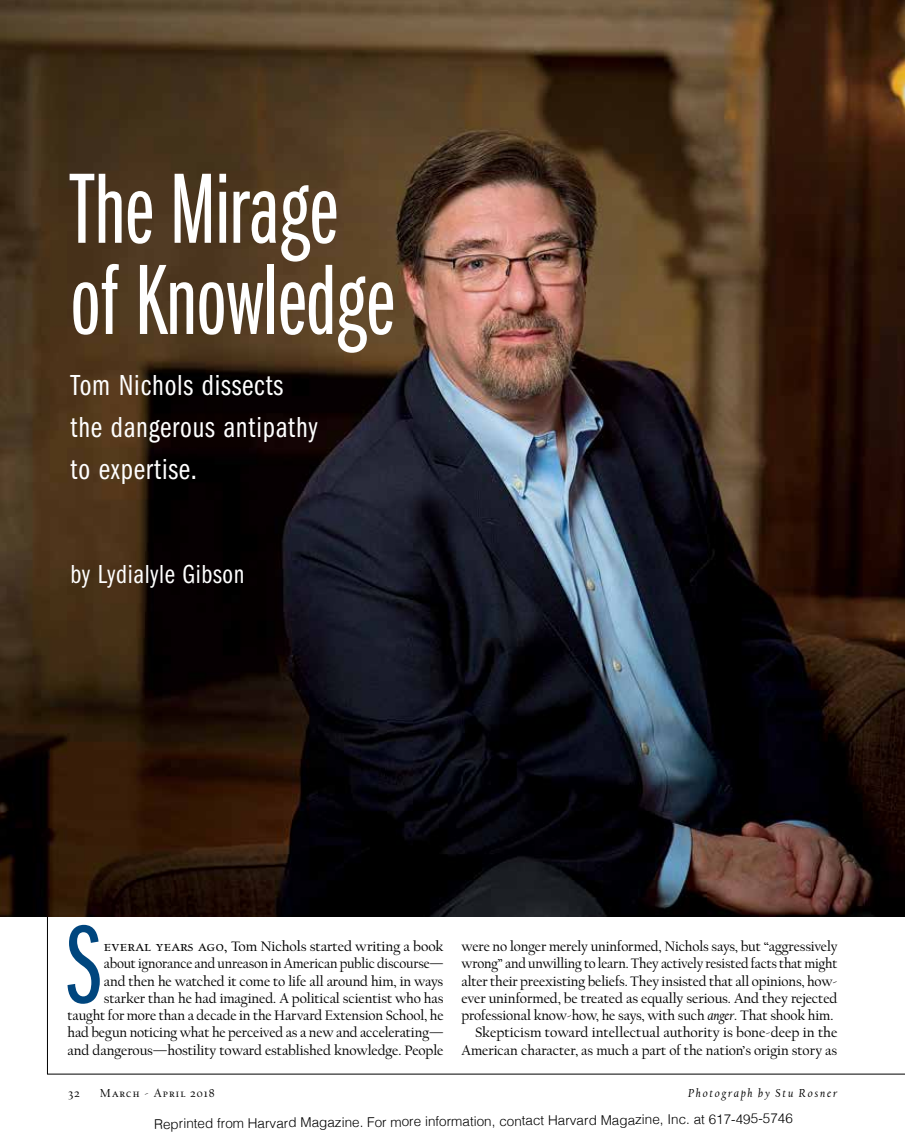
<style>
.page{position:relative;width:905px;height:1134px;background:#fff}
.page>*{position:absolute;margin:0;border:0;box-sizing:border-box;transform-origin:0 0}
.t1{font:115.5px "ITC Franklin Gothic Std Bk X Cp";color:#00467e}
.t2{font:103.5px/91.2px "ITC Franklin Gothic Std Bk X Cp";color:#fff}
.t3{font:30px/42px "ITC Franklin Gothic Std Bk Cp";letter-spacing:.025em;color:#fff}
.t4{font:27px "ITC Franklin Gothic Std Bk Cp";letter-spacing:.025em;color:#fff}
.t5{font:14.25px/17.2px "Cal Harvard";letter-spacing:-.01em;color:#000;text-align:right}
.t6{font:300 13.5px "Helvetica";color:#000}
.t7{font:italic 12px "Cal Harvard";letter-spacing:.15em;color:#000}
.t8{font:12px "Cal Harvard";letter-spacing:.1em;color:#000}
.s1{font-size:15.75px}
.s2{font-style:italic}
</style>
<div class="page">
<hr style="left:47px;top:62px;width:1px;height:1012px;background:#000">
<hr style="left:47px;top:1074px;width:857px;height:1px;background:#000">
<img style="left:0;top:0;width:904px;height:916px">
<h2 class="t2" style="left:70px;top:166px;width:325px">The Mirage of Knowledge</h2>
<h3 class="t3" style="left:70px;top:365px;width:248px">Tom Nichols dissects the dangerous antipathy to expertise.</h3>
<h3 class="t4" style="left:70px;top:560px;width:175px">by Lydialyle Gibson</h3>
<h1 class="t1" style="left:67px;top:905px;width:35px">S</h1>
<p class="t5" style="left:68px;top:939px;width:377px"><span class="s1">everal years ago,</span> Tom Nichols started writing a book<br>about ignorance and unreason in American public discourse—<br>and then he watched it come to life all around him, in ways starker than he had imagined. A political scientist who has taught for more than a decade in the Harvard Extension School, he had begun noticing what he perceived as a new and accelerating— and dangerous—hostility toward established knowledge. People</p>
<p class="t5" style="left:461px;top:939px;width:377px">were no longer merely uninformed, Nichols says, but “aggressively wrong” and unwilling to learn. They actively resisted facts that might alter their preexisting beliefs. They insisted that all opinions, how&shy;ever uninformed, be treated as equally serious. And they rejected professional know-how, he says, with such <span class="s2">anger</span>. That shook him.<br>Skepticism toward intellectual authority is bone-deep in the American character, as much a part of the nation’s origin story as</p>
<p class="t8" style="left:68px;top:1087px;width:13px">32</p>
<p class="t8" style="left:100px;top:1087px;width:116px">March - April 2018</p>
<p class="t7" style="left:688px;top:1087px;width:151px">Photograph by Stu Rosner</p>
<p class="t6" style="left:154px;top:1110px;width:640px">Reprinted from Harvard Magazine. For more information, contact Harvard Magazine, Inc. at 617-495-5746</p>
</div>
